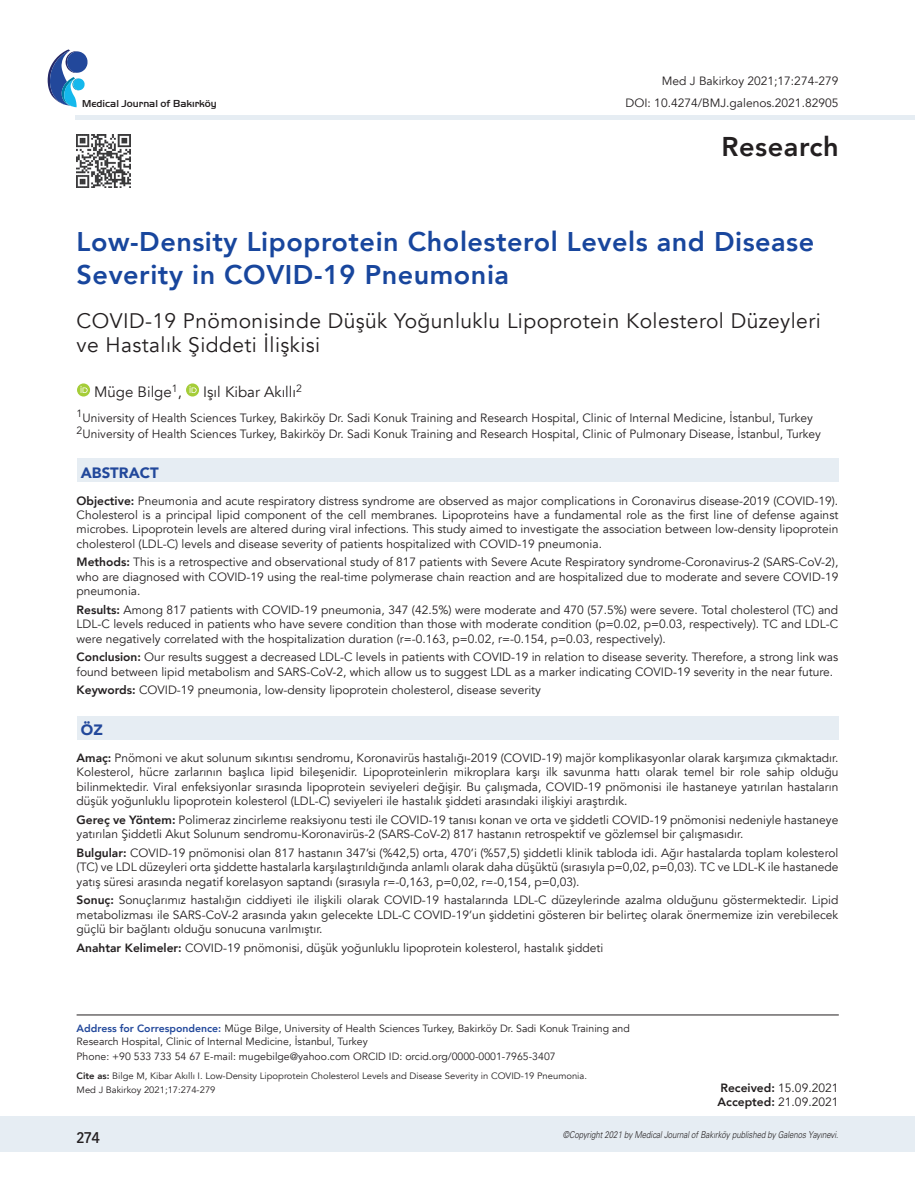
<style>
.page{position:relative;width:915px;height:1191px;background:#fff}
.page>*{position:absolute;margin:0;border:0;box-sizing:border-box;transform-origin:0 0}
.t1{font:800 27.15px "Avenir";letter-spacing:.02em;color:#231f20}
.t2{font:800 27px/32.4px "Avenir";letter-spacing:.02em;color:#18469d}
.t3{font:21px/24px "Avenir";letter-spacing:.02em;color:#231f20}
.t4{font:500 16.5px "Kohinoor Devanagari";color:#231f20}
.t5{font:15px "Avenir";color:#231f20}
.t6{font:900 15px "Avenir";color:#22489b}
.t7{font:12px/14.4px "Avenir";color:#231f20;text-align:justify}
.t8{font:10.5px/12.8px "Avenir";color:#231f20}
.t9{font:500 10.5px "Handel Got D";color:#231f20}
.t10{font:9.45px "Univers Light Ita Tr";letter-spacing:-.005em;color:#231f20;scale:.83 1}
.t11{font:9.3px/13.5px "Avenir";color:#231f20}
.s1{font-weight:800}
.s2{font-weight:800;color:#22489b}
</style>
<div class="page">
<div style="left:0;top:1116px;width:914px;height:35px;background:#e6edf3"></div>
<hr style="left:75px;top:115px;width:839px;height:4px;background:#e6edf3">
<svg style="left:48px;top:49px;width:40px;height:58px"></svg>
<hr style="left:77px;top:1014px;width:761px;height:1px;background:#231f20">
<img style="left:77px;top:134px;width:53px;height:54px">
<svg style="left:77px;top:383px;width:13px;height:13px"></svg>
<svg style="left:80px;top:386px;width:8px;height:7px"></svg>
<svg style="left:186px;top:383px;width:13px;height:13px"></svg>
<svg style="left:189px;top:386px;width:7px;height:7px"></svg>
<div style="left:77px;top:458px;width:761px;height:24px;background:#e6edf3"></div>
<div style="left:77px;top:716px;width:761px;height:23px;background:#e6edf3"></div>
<p class="t9" style="left:82px;top:98px;width:136px">Medical Journal of Bakırköy</p>
<p class="t7" style="left:625px;top:70px;width:214px;line-height:21.9px;text-align:right">Med J Bakirkoy 2021;17:274-279<br>DOI: 10.4274/BMJ.galenos.2021.82905</p>
<h1 class="t1" style="left:721px;top:126px;width:119px">Research</h1>
<h2 class="t2" style="left:77px;top:226px;width:739px">Low-Density Lipoprotein Cholesterol Levels and Disease<br>Severity in COVID-19 Pneumonia</h2>
<h3 class="t3" style="left:77px;top:309px;width:745px">COVID-19 Pnömonisinde Düşük Yoğunluklu Lipoprotein Kolesterol Düzeyleri ve Hastalık Şiddeti İlişkisi</h3>
<p class="t5" style="left:94px;top:382px;width:89px">Müge Bilge<sup>1</sup>,</p>
<p class="t5" style="left:203px;top:382px;width:100px">Işıl Kibar Akıllı<sup>2</sup></p>
<p class="t7" style="left:77px;top:409px;width:745px;line-height:16.5px"><sup>1</sup>University of Health Sciences Turkey, Bakirköy Dr. Sadi Konuk Training and Research Hospital, Clinic of Internal Medicine, İstanbul, Turkey<br><sup>2</sup>University of Health Sciences Turkey, Bakirköy Dr. Sadi Konuk Training and Research Hospital, Clinic of Pulmonary Disease, İstanbul, Turkey</p>
<p class="t6" style="left:81px;top:460px;width:79px">ABSTRACT</p>
<p class="t7" style="left:77px;top:493px;width:763px"><span class="s1">Objective:</span> Pneumonia and acute respiratory distress syndrome are observed as major complications in Coronavirus disease-2019 (COVID-19).<br>Cholesterol is a principal lipid component of the cell membranes. Lipoproteins have a fundamental role as the first line of defense against microbes. Lipoprotein levels are altered during viral infections. This study aimed to investigate the association between low-density lipoprotein cholesterol (LDL-C) levels and disease severity of patients hospitalized with COVID-19 pneumonia.</p>
<p class="t7" style="left:77px;top:555px;width:763px"><span class="s1">Methods:</span> This is a retrospective and observational study of 817 patients with Severe Acute Respiratory syndrome-Coronavirus-2 (SARS-CoV-2), who are diagnosed with COVID-19 using the real-time polymerase chain reaction and are hospitalized due to moderate and severe COVID-19 pneumonia.</p>
<p class="t7" style="left:77px;top:603px;width:763px"><span class="s1">Results:</span> Among 817 patients with COVID-19 pneumonia, 347 (42.5%) were moderate and 470 (57.5%) were severe. Total cholesterol (TC) and LDL-C levels reduced in patients who have severe condition than those with moderate condition (p=0.02, p=0.03, respectively). TC and LDL-C were negatively correlated with the hospitalization duration (r=-0.163, p=0.02, r=-0.154, p=0.03, respectively).</p>
<p class="t7" style="left:77px;top:650px;width:762px"><span class="s1">Conclusion:</span> Our results suggest a decreased LDL-C levels in patients with COVID-19 in relation to disease severity. Therefore, a strong link was found between lipid metabolism and SARS-CoV-2, which allow us to suggest LDL as a marker indicating COVID-19 severity in the near future.</p>
<p class="t7" style="left:77px;top:683px;width:466px"><span class="s1">Keywords:</span> COVID-19 pneumonia, low-density lipoprotein cholesterol, disease severity</p>
<p class="t6" style="left:81px;top:717px;width:23px">ÖZ</p>
<p class="t7" style="left:77px;top:751px;width:763px"><span class="s1">Amaç:</span> Pnömoni ve akut solunum sıkıntısı sendromu, Koronavirüs hastalığı-2019 (COVID-19) majör komplikasyonlar olarak karşımıza çıkmaktadır.<br>Kolesterol, hücre zarlarının başlıca lipid bileşenidir. Lipoproteinlerin mikroplara karşı ilk savunma hattı olarak temel bir role sahip olduğu bilinmektedir. Viral enfeksiyonlar sırasında lipoprotein seviyeleri değişir. Bu çalışmada, COVID-19 pnömonisi ile hastaneye yatırılan hastaların düşük yoğunluklu lipoprotein kolesterol (LDL-C) seviyeleri ile hastalık şiddeti arasındaki ilişkiyi araştırdık.</p>
<p class="t7" style="left:77px;top:813px;width:763px"><span class="s1">Gereç ve Yöntem:</span> Polimeraz zincirleme reaksiyonu testi ile COVID-19 tanısı konan ve orta ve şiddetli COVID-19 pnömonisi nedeniyle hastaneye yatırılan Şiddetli Akut Solunum sendromu-Koronavirüs-2 (SARS-CoV-2) 817 hastanın retrospektif ve gözlemsel bir çalışmasıdır.</p>
<p class="t7" style="left:77px;top:846px;width:763px"><span class="s1">Bulgular:</span> COVID-19 pnömonisi olan 817 hastanın 347’si (%42,5) orta, 470’i (%57,5) şiddetli klinik tabloda idi. Ağır hastalarda toplam kolesterol (TC) ve LDL düzeyleri orta şiddette hastalarla karşılaştırıldığında anlamlı olarak daha düşüktü (sırasıyla p=0,02, p=0,03). TC ve LDL-K ile hastanede yatış süresi arasında negatif korelasyon saptandı (sırasıyla r=-0,163, p=0,02, r=-0,154, p=0,03).</p>
<p class="t7" style="left:77px;top:893px;width:763px"><span class="s1">Sonuç:</span> Sonuçlarımız hastalığın ciddiyeti ile ilişkili olarak COVID-19 hastalarında LDL-C düzeylerinde azalma olduğunu göstermektedir. Lipid metabolizması ile SARS-CoV-2 arasında yakın gelecekte LDL-C COVID-19’un şiddetini gösteren bir belirteç olarak önermemize izin verebilecek güçlü bir bağlantı olduğu sonucuna varılmıştır.</p>
<p class="t7" style="left:77px;top:940px;width:528px"><span class="s1">Anahtar Kelimeler:</span> COVID-19 pnömonisi, düşük yoğunluklu lipoprotein kolesterol, hastalık şiddeti</p>
<p class="t8" style="left:77px;top:1022px;width:554px"><span class="s2">Address for Correspondence:</span> Müge Bilge, University of Health Sciences Turkey, Bakirköy Dr. Sadi Konuk Training and<br>Research Hospital, Clinic of Internal Medicine, İstanbul, Turkey</p>
<p class="t8" style="left:77px;top:1050px;width:480px">Phone: +90 533 733 54 67 E-mail: mugebilge@yahoo.com ORCID ID: orcid.org/0000-0001-7965-3407</p>
<p class="t11" style="left:77px;top:1069px;width:512px"><span class="s1">Cite as:</span> Bilge M, Kibar Akıllı I. Low-Density Lipoprotein Cholesterol Levels and Disease Severity in COVID-19 Pneumonia.<br>Med J Bakirkoy 2021;17:274-279</p>
<p class="t7" style="left:717px;top:1080px;width:122px"><span class="s1">Received:</span> 15.09.2021<br><span class="s1">Accepted:</span> 21.09.2021</p>
<h3 class="t4" style="left:77px;top:1127px;width:25px">274</h3>
<p class="t10" style="left:562px;top:1128px;width:333px">©Copyright 2021 by Medical Journal of Bakırköy published by Galenos Yayınevi.</p>
</div>
